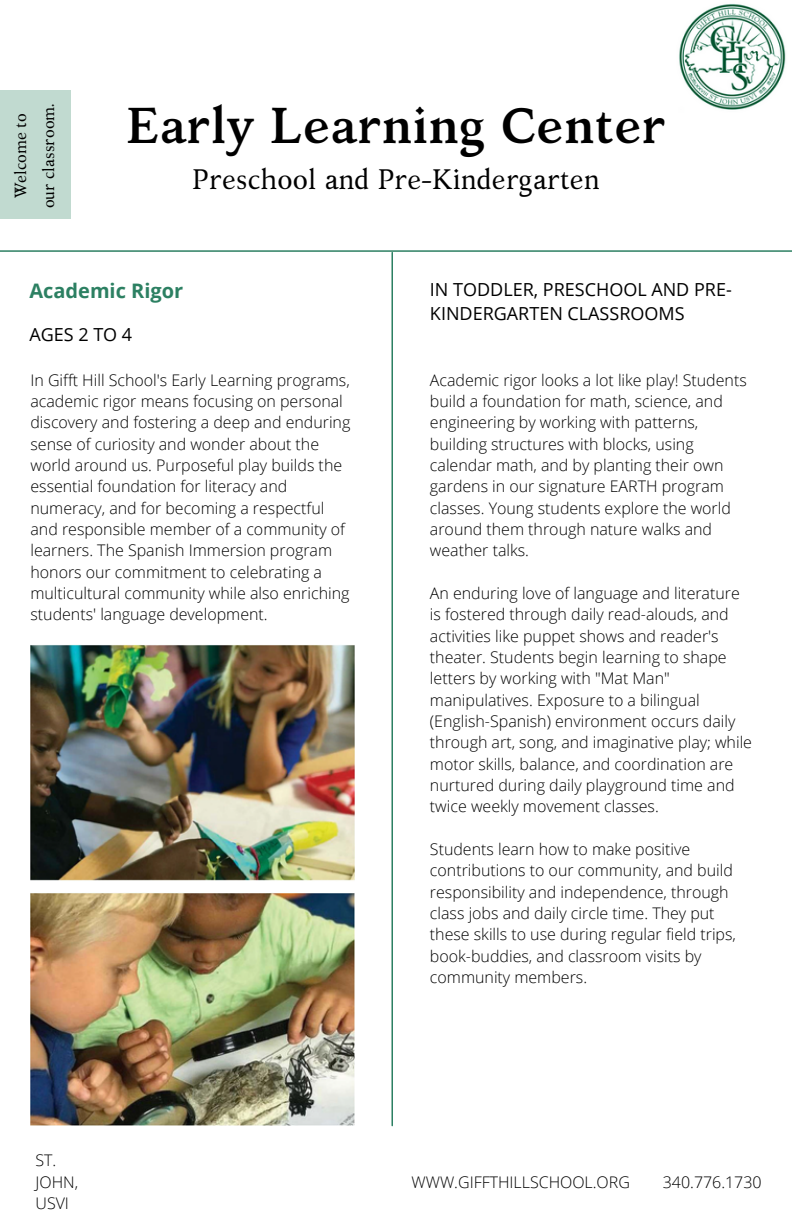
<style>
.page{position:relative;width:792px;height:1224px;background:#fff}
.page>*{position:absolute;margin:0;border:0;box-sizing:border-box;transform-origin:0 0}
.t1{font:700 50px "Kelvinch";color:#000}
.t2{font:28px "Kelvinch";color:#000}
.t3{font:700 20px "Open Sans";color:#2c8062}
.t4{font:18px/24px "Open Sans";color:#000}
.t5{font:300 16px/21.4px "Open Sans";color:#000}
.t6{font:16px/28px "Kelvinch";color:#000;text-align:center}
</style>
<div class="page">
<img style="left:679px;top:4px;width:107px;height:106px">
<div style="left:0;top:90px;width:70px;height:129px;background:#c1dad0"></div>
<hr style="left:391px;top:253px;width:2px;height:873px;background:#2c8062">
<hr style="left:0;top:250px;width:792px;height:2px;background:#2c8062">
<img style="left:30px;top:893px;width:324px;height:232px">
<img style="left:30px;top:645px;width:324px;height:236px">
<p class="t6" style="left:6px;top:208px;width:107px;rotate:-90deg">Welcome to our classroom.</p>
<p class="t1" style="left:126px;top:92px;width:542px">Early Learning Center</p>
<p class="t2" style="left:193px;top:161px;width:408px">Preschool and Pre-Kindergarten</p>
<p class="t3" style="left:29px;top:276px;width:155px">Academic Rigor</p>
<p class="t4" style="left:430px;top:277px;width:303px">IN TODDLER, PRESCHOOL AND PRE-<br>KINDERGARTEN CLASSROOMS</p>
<p class="t4" style="left:29px;top:322px;width:104px">AGES 2 TO 4</p>
<p class="t5" style="left:30px;top:369px;width:321px">In Gifft Hill School's Early Learning programs, academic rigor means focusing on personal discovery and fostering a deep and enduring sense of curiosity and wonder about the world around us. Purposeful play builds the essential foundation for literacy and numeracy, and for becoming a respectful and responsible member of a community of learners. The Spanish Immersion program honors our commitment to celebrating a multicultural community while also enriching students' language development.</p>
<p class="t5" style="left:430px;top:369px;width:318px">Academic rigor looks a lot like play! Students build a foundation for math, science, and engineering by working with patterns, building structures with blocks, using calendar math, and by planting their own gardens in our signature EARTH program classes. Young students explore the world around them through nature walks and weather talks.</p>
<p class="t5" style="left:430px;top:582px;width:324px">An enduring love of language and literature is fostered through daily read-alouds, and activities like puppet shows and reader's theater. Students begin learning to shape letters by working with "Mat Man" manipulatives. Exposure to a bilingual (English-Spanish) environment occurs daily through art, song, and imaginative play; while motor skills, balance, and coordination are nurtured during daily playground time and twice weekly movement classes.</p>
<p class="t5" style="left:430px;top:838px;width:308px">Students learn how to make positive contributions to our community, and build responsibility and independence, through class jobs and daily circle time. They put these skills to use during regular field trips, book-buddies, and classroom visits by community members.</p>
<p class="t5" style="left:36px;top:1149px;width:22px">ST.</p>
<p class="t5" style="left:36px;top:1171px;width:44px">JOHN,</p>
<p class="t5" style="left:36px;top:1192px;width:35px">USVI</p>
<p class="t5" style="left:412px;top:1171px;width:220px">WWW.GIFFTHILLSCHOOL.ORG</p>
<p class="t5" style="left:663px;top:1171px;width:100px">340.776.1730</p>
</div>
